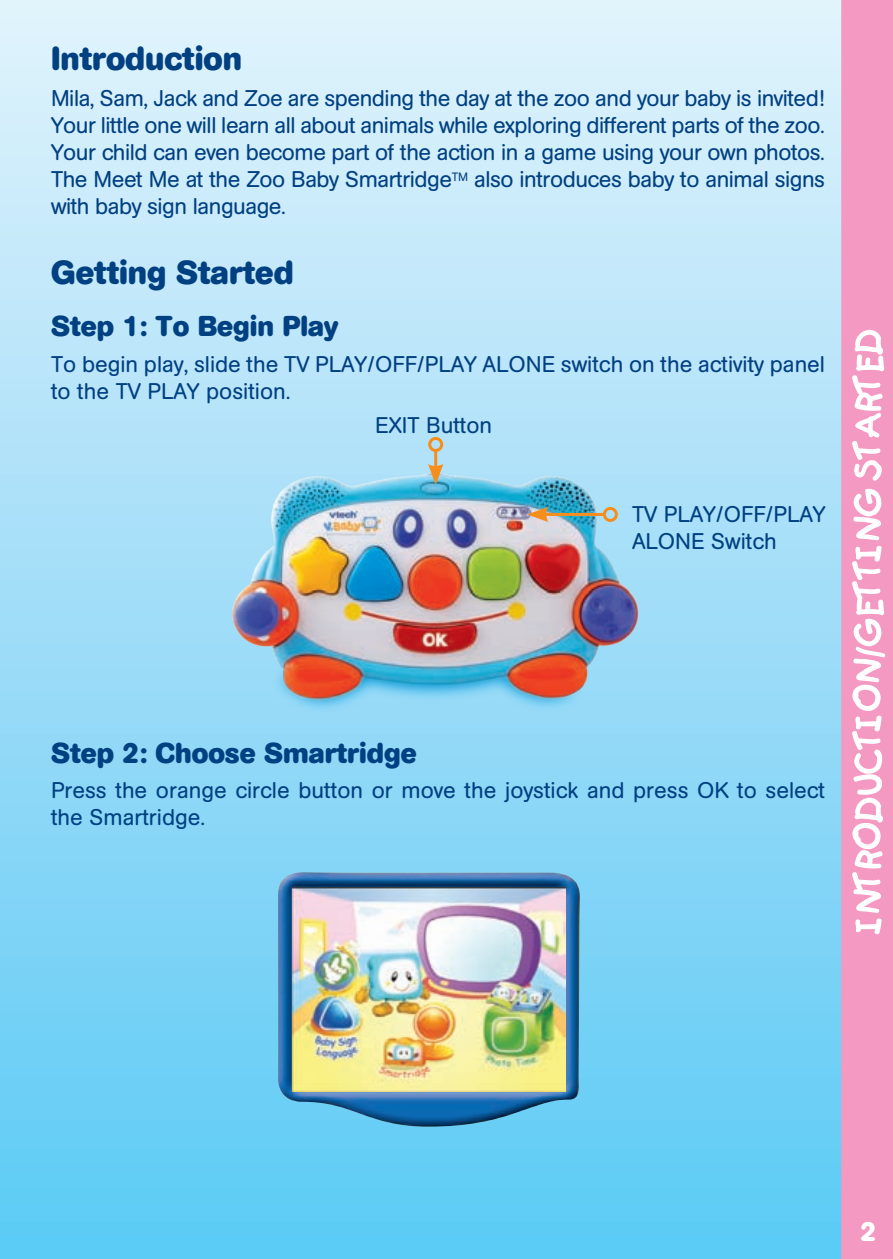
<style>
.page{position:relative;width:893px;height:1259px;background:#fff}
.page>*{position:absolute;margin:0;border:0;box-sizing:border-box;transform-origin:0 0}
.t1{font:33px "Catchup Normal";color:#fff}
.t2{font:700 33px "AG Book Rounded";color:#014081}
.t3{font:700 28.5px "AG Book Rounded";color:#014081}
.t4{font:22.5px/27px "AG Book Rounded";color:#014081}
.t5{font:22.5px/27px "AG Book Rounded";color:#014081}
</style>
<div class="page">
<div style="left:0;top:0;width:893px;height:1259px;background:linear-gradient(to bottom,#e1f2fc,#5bc9f5)"></div>
<div style="left:841px;top:0;width:52px;height:1259px;background:#f499c2"></div>
<img style="left:278px;top:872px;width:303px;height:254px">
<img style="left:293px;top:887px;width:272px;height:204px">
<svg style="left:851px;top:488px;width:35px;height:447px;background:#f6aecf"></svg>
<svg style="left:851px;top:329px;width:34px;height:152px;background:#f6afcf"></svg>
<img style="left:230px;top:463px;width:412px;height:249px">
<hr style="left:434px;top:450px;width:3px;height:18px;background:#f68e1e">
<div style="left:428px;top:437px;width:15px;height:15px;border:3px solid #f68e1e;border-radius:50%"></div>
<svg style="left:428px;top:464px;width:15px;height:21px"></svg>
<hr style="left:544px;top:513px;width:60px;height:3px;background:#f68e1e">
<svg style="left:527px;top:507px;width:21px;height:15px"></svg>
<div style="left:603px;top:507px;width:15px;height:15px;border:3px solid #f68e1e;border-radius:50%"></div>
<svg style="left:861px;top:1221px;width:14px;height:19px"></svg>
<h1 class="t2" style="left:51px;top:40px;width:193px">Introduction</h1>
<p class="t4" style="left:51px;top:85px;width:776px;text-align:justify">Mila, Sam, Jack and Zoe are spending the day at the zoo and your baby is invited!<br>Your little one will learn all about animals while exploring different parts of the zoo.<br>Your child can even become part of the action in a game using your own photos.<br>The Meet Me at the Zoo Baby Smartridge<sup>TM</sup> also introduces baby to animal signs with baby sign language.</p>
<h1 class="t2" style="left:51px;top:254px;width:244px">Getting Started</h1>
<p class="t3" style="left:51px;top:310px;width:289px">Step 1: To Begin Play</p>
<p class="t4" style="left:51px;top:350px;width:776px">To begin play, slide the TV PLAY/OFF/PLAY ALONE switch on the activity panel to the TV PLAY position.</p>
<p class="t5" style="left:375px;top:411px;width:119px">EXIT Button</p>
<p class="t5" style="left:632px;top:500px;width:195px">TV PLAY/OFF/PLAY<br>ALONE Switch</p>
<p class="t3" style="left:51px;top:736px;width:367px">Step 2: Choose Smartridge</p>
<p class="t4" style="left:51px;top:777px;width:776px">Press the orange circle button or move the joystick and press OK to select the Smartridge.</p>
<h1 class="t1" style="left:847px;top:930px;width:605px;rotate:-90deg">INTRODUCTION/GETTING STARTED</h1>
</div>
